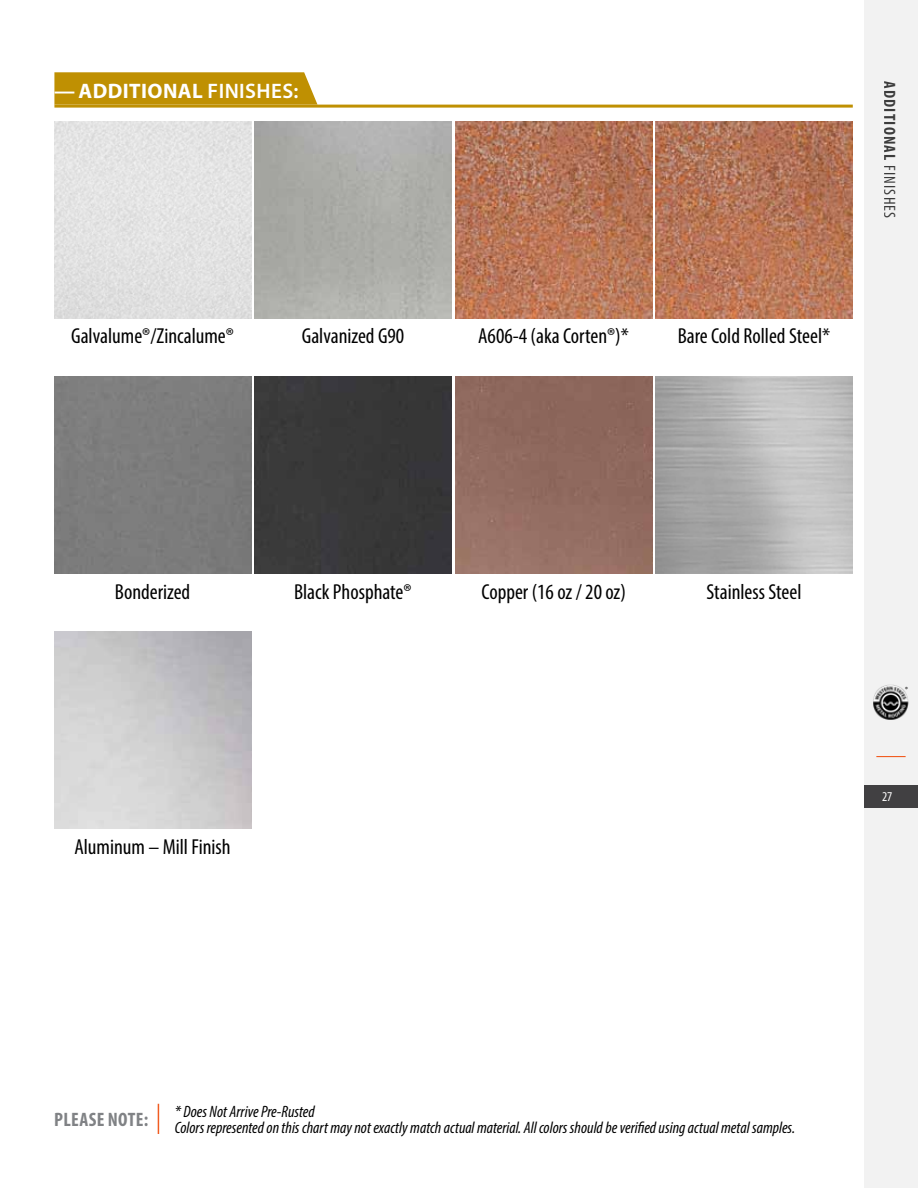
<style>
.page{position:relative;width:918px;height:1188px;background:#fff}
.page>*{position:absolute;margin:0;border:0;box-sizing:border-box;transform-origin:0 0}
.t1{font:condensed 21.75px "Myriad Pro";color:#000}
.t2{font:700 21px "Myriad Pro";letter-spacing:.02em;color:#fff}
.t3{font:700 condensed 19.5px "Myriad Pro";letter-spacing:.02em;color:#808285}
.t4{font:italic condensed 16.5px/16.8px "Myriad Pro";color:#000}
.t5{font:700 condensed 16.5px "Myriad Pro";letter-spacing:.07em;color:#000}
.t6{font:condensed 13.5px "Myriad Pro";color:#fff}
.t7{font:condensed 7.5px "Myriad Pro";color:#000}
.s1{font-stretch:condensed}
.s2{font-weight:600}
.s3{font-weight:400}
</style>
<div class="page">
<div style="left:864px;top:0;width:54px;height:1188px;background:#f2f2f2"></div>
<img style="left:874px;top:685px;width:34px;height:34px">
<hr style="left:876px;top:756px;width:30px;height:1px;background:#f15d22">
<div style="left:864px;top:785px;width:54px;height:23px;background:#414042"></div>
<hr style="left:54px;top:105px;width:799px;height:3px;background:#bf9002">
<svg style="left:54px;top:72px;width:263px;height:33px;background:#c1940c"></svg>
<img style="left:54px;top:122px;width:197px;height:197px">
<img style="left:455px;top:122px;width:197px;height:197px">
<img style="left:656px;top:122px;width:197px;height:197px">
<div style="left:254px;top:377px;width:197px;height:197px;background:#383838"></div>
<hr style="left:158px;top:1104px;width:1px;height:30px;background:#f15d22">
<img style="left:455px;top:377px;width:197px;height:197px">
<p class="t2" style="left:54px;top:77px;width:246px"><span class="s1">—</span> ADDITIONAL <span class="s2">FINISHES:</span></p>
<p class="t1" style="left:71px;top:323px;width:164px">Galvalume®/Zincalume®</p>
<p class="t1" style="left:302px;top:323px;width:104px">Galvanized G90</p>
<p class="t1" style="left:478px;top:323px;width:152px">A606-4 (aka Corten®)*</p>
<p class="t1" style="left:678px;top:323px;width:154px">Bare Cold Rolled Steel*</p>
<p class="t5" style="left:900px;top:81px;width:139px;rotate:90deg">ADDITIONAL <span class="s3">FINISHES</span></p>
<p class="t1" style="left:115px;top:578px;width:77px">Bonderized</p>
<p class="t1" style="left:294px;top:578px;width:119px">Black Phosphate®</p>
<p class="t1" style="left:706px;top:578px;width:97px">Stainless Steel</p>
<p class="t1" style="left:482px;top:578px;width:146px">Copper (16 oz / 20 oz)</p>
<p class="t1" style="left:74px;top:833px;width:158px">Aluminum – Mill Finish</p>
<p class="t7" style="left:905px;top:685px;width:4px">®</p>
<p class="t6" style="left:882px;top:788px;width:12px">27</p>
<p class="t3" style="left:54px;top:1108px;width:96px">PLEASE NOTE:</p>
<p class="t4" style="left:175px;top:1103px;width:622px">* Does Not Arrive Pre-Rusted<br>Colors represented on this chart may not exactly match actual material. All colors should be verified using actual metal samples.</p>
</div>
